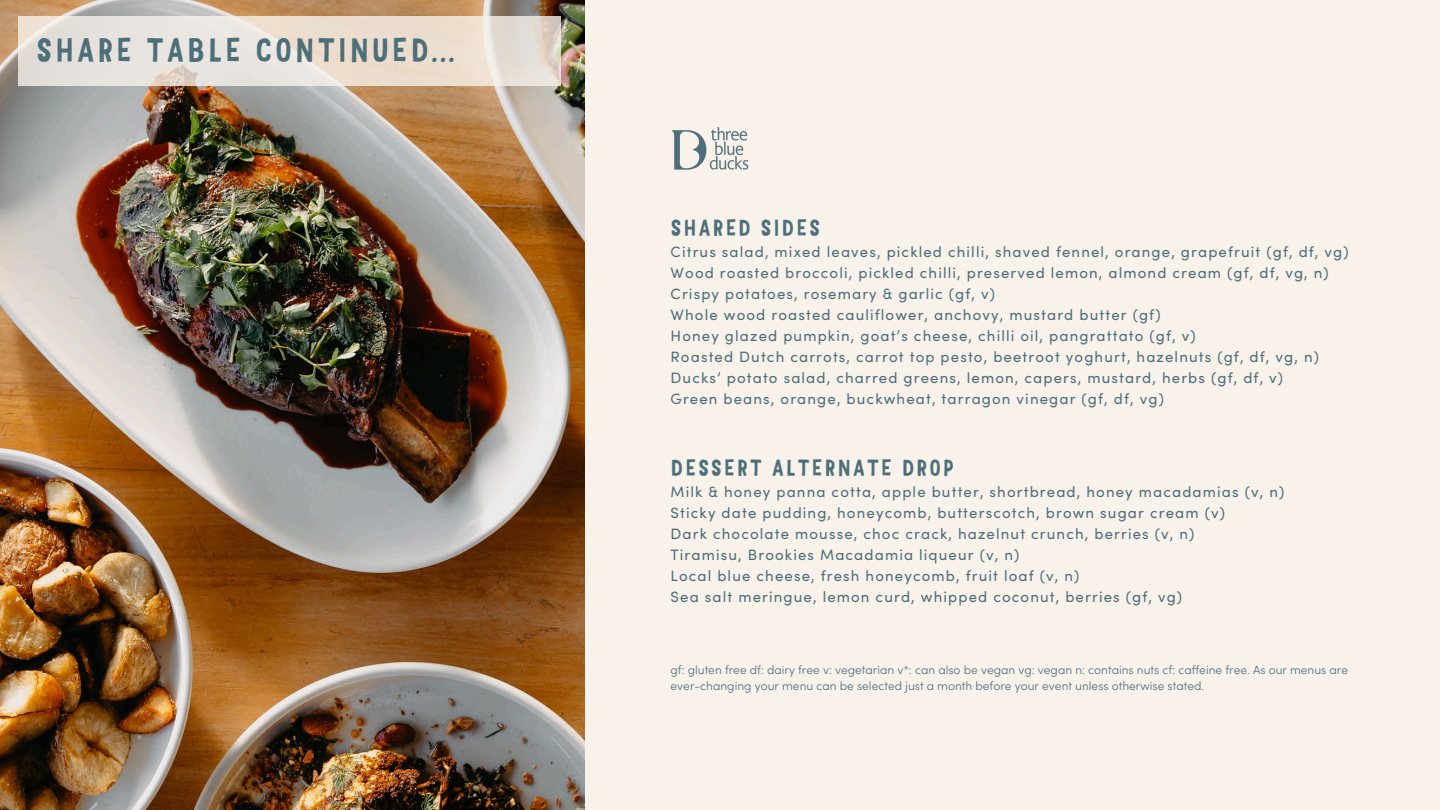
<style>
.page{position:relative;width:1440px;height:810px;background:#fff}
.page>*{position:absolute;margin:0;border:0;box-sizing:border-box;transform-origin:0 0}
.t1{font:32px "Mr Dodo";letter-spacing:.075em;color:#4d6f7a}
.t2{font:22px "Mr Dodo";letter-spacing:.075em;color:#4d6f7a}
.t3{font:15px/21px "Sofia Pro";letter-spacing:.075em;color:#4d6f7a}
.t4{font:300 12px/16.5px "Sofia Pro";color:#4d6f7a}
</style>
<div class="page">
<img style="left:0;top:0;width:586px;height:810px">
<div style="left:586px;top:0;width:854px;height:810px;background:#f8f2eb"></div>
<svg style="left:18px;top:16px;width:543px;height:70px;background:#e8dfd6"></svg>
<img style="left:671px;top:127px;width:78px;height:43px">
<p class="t1" style="left:36px;top:28px;width:420px">SHARE TABLE CONTINUED...</p>
<p class="t2" style="left:671px;top:212px;width:151px">SHARED SIDES</p>
<p class="t3" style="left:671px;top:242px;width:680px">Citrus salad, mixed leaves, pickled chilli, shaved fennel, orange, grapefruit (gf, df, vg)<br>Wood roasted broccoli, pickled chilli, preserved lemon, almond cream (gf, df, vg, n)<br>Crispy potatoes, rosemary &amp; garlic (gf, v)<br>Whole wood roasted cauliflower, anchovy, mustard butter (gf)<br>Honey glazed pumpkin, goat’s cheese, chilli oil, pangrattato (gf, v)<br>Roasted Dutch carrots, carrot top pesto, beetroot yoghurt, hazelnuts (gf, df, vg, n)<br>Ducks’ potato salad, charred greens, lemon, capers, mustard, herbs (gf, df, v)<br>Green beans, orange, buckwheat, tarragon vinegar (gf, df, vg)</p>
<h2 class="t2" style="left:671px;top:453px;width:285px">DESSERT ALTERNATE DROP</h2>
<h2 class="t3" style="left:671px;top:483px;width:615px">Milk &amp; honey panna cotta, apple butter, shortbread, honey macadamias (v, n)<br>Sticky date pudding, honeycomb, butterscotch, brown sugar cream (v)<br>Dark chocolate mousse, choc crack, hazelnut crunch, berries (v, n)<br>Tiramisu, Brookies Macadamia liqueur (v, n)<br>Local blue cheese, fresh honeycomb, fruit loaf (v, n)<br>Sea salt meringue, lemon curd, whipped coconut, berries (gf, vg)</h2>
<p class="t4" style="left:671px;top:663px;width:679px">gf: gluten free df: dairy free v: vegetarian v*: can also be vegan vg: vegan n: contains nuts cf: caffeine free. As our menus are ever-changing your menu can be selected just a month before your event unless otherwise stated.</p>
</div>
